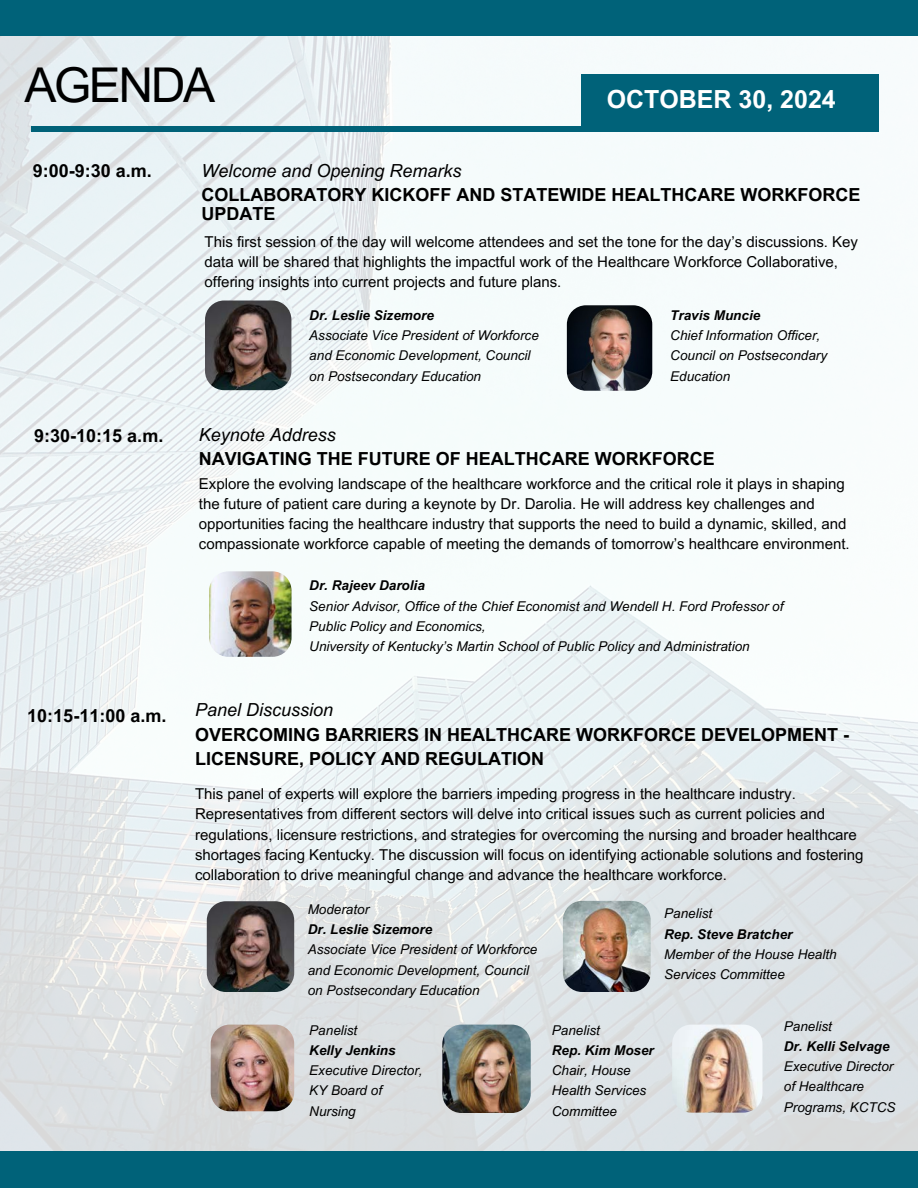
<style>
.page{position:relative;width:918px;height:1188px;background:#fff}
.page>*{position:absolute;margin:0;border:0;box-sizing:border-box;transform-origin:0 0}
.t1{font:48px "Arial MT Pro";letter-spacing:-.05em;color:#000}
.t2{font:700 25.05px "Arial MT Pro";color:#fff}
.t3{font:700 18px/24.8px "Arial MT Pro";color:#000}
.t4{font:italic 18px "Arial MT Pro";color:#000}
.t5{font:15px/20.2px "Arial MT Pro";color:#000}
.t6{font:italic 13.5px/20.2px "Arial MT Pro";color:#000}
.t7{font:italic 700 13.5px "Arial MT Pro";color:#000}
.s1{font-weight:400;font-style:italic}
</style>
<div class="page">
<img style="left:0;top:36px;width:918px;height:1115px">
<div style="left:31px;top:126px;width:848px;height:6px;background:#006279"></div>
<div style="left:581px;top:74px;width:298px;height:55px;background:#006279"></div>
<div style="left:0;top:1151px;width:918px;height:37px;background:#006279"></div>
<div style="left:0;top:0;width:918px;height:36px;background:#006279"></div>
<img style="left:567px;top:305px;width:85px;height:86px;border-radius:19px">
<img style="left:205px;top:301px;width:86px;height:89px;border-radius:19px">
<img style="left:209px;top:571px;width:83px;height:86px">
<img style="left:442px;top:1025px;width:89px;height:88px;border-radius:19px">
<img style="left:563px;top:901px;width:88px;height:91px">
<img style="left:211px;top:1025px;width:83px;height:86px;border-radius:19px">
<img style="left:672px;top:1025px;width:90px;height:88px">
<img style="left:207px;top:901px;width:87px;height:91px;border-radius:19px">
<p class="t1" style="left:24px;top:68px;width:192px">AGENDA</p>
<p class="t2" style="left:607px;top:90px;width:231px">OCTOBER 30, 2024</p>
<p class="t3" style="left:33px;top:160px;width:121px">9:00-9:30 a.m.</p>
<p class="t4" style="left:201px;top:164px;width:262px">Welcome and Opening Remarks</p>
<p class="t3" style="left:201px;top:187px;width:660px;line-height:19.2px">COLLABORATORY KICKOFF AND STATEWIDE HEALTHCARE WORKFORCE<br>UPDATE</p>
<p class="t5" style="left:205px;top:233px;width:655px">This first session of the day will welcome attendees and set the tone for the day’s discussions. Key data will be shared that highlights the impactful work of the Healthcare Workforce Collaborative, offering insights into current projects and future plans.</p>
<p class="t7" style="left:309px;top:310px;width:126px">Dr. Leslie Sizemore</p>
<p class="t6" style="left:309px;top:327px;width:231px">Associate Vice President of Workforce and Economic Development, Council on Postsecondary Education</p>
<p class="t7" style="left:670px;top:310px;width:92px">Travis Muncie</p>
<h4 class="t6" style="left:670px;top:327px;width:152px">Chief Information Officer,</h4>
<h3 class="t6" style="left:670px;top:347px;width:158px">Council on Postsecondary<br>Education</h3>
<p class="t3" style="left:34px;top:426px;width:131px">9:30-10:15 a.m.</p>
<p class="t3" style="left:199px;top:424px;width:517px"><span class="s1">Keynote Address<br></span>NAVIGATING THE FUTURE OF HEALTHCARE WORKFORCE</p>
<p class="t5" style="left:199px;top:475px;width:652px">Explore the evolving landscape of the healthcare workforce and the critical role it plays in shaping the future of patient care during a keynote by Dr. Darolia. He will address key challenges and opportunities facing the healthcare industry that supports the need to build a dynamic, skilled, and compassionate workforce capable of meeting the demands of tomorrow’s healthcare environment.</p>
<h4 class="t3" style="left:27px;top:706px;width:141px">10:15-11:00 a.m.</h4>
<p class="t7" style="left:309px;top:581px;width:117px">Dr. Rajeev Darolia</p>
<p class="t6" style="left:309px;top:598px;width:476px">Senior Advisor, Office of the Chief Economist and Wendell H. Ford Professor of<br>Public Policy and Economics,</p>
<p class="t6" style="left:309px;top:638px;width:442px">University of Kentucky’s Martin School of Public Policy and Administration</p>
<p class="t4" style="left:195px;top:703px;width:140px">Panel Discussion</p>
<p class="t3" style="left:195px;top:724px;width:656px">OVERCOMING BARRIERS IN HEALTHCARE WORKFORCE DEVELOPMENT -<br>LICENSURE, POLICY AND REGULATION</p>
<p class="t5" style="left:195px;top:786px;width:670px">This panel of experts will explore the barriers impeding progress in the healthcare industry.<br>Representatives from different sectors will delve into critical issues such as current policies and regulations, licensure restrictions, and strategies for overcoming the nursing and broader healthcare shortages facing Kentucky. The discussion will focus on identifying actionable solutions and fostering collaboration to drive meaningful change and advance the healthcare workforce.</p>
<p class="t6" style="left:308px;top:901px;width:63px">Moderator</p>
<p class="t7" style="left:308px;top:924px;width:126px">Dr. Leslie Sizemore</p>
<p class="t6" style="left:308px;top:941px;width:231px">Associate Vice President of Workforce and Economic Development, Council on Postsecondary Education</p>
<p class="t6" style="left:309px;top:1021px;width:50px">Panelist</p>
<p class="t7" style="left:309px;top:1045px;width:88px">Kelly Jenkins</p>
<p class="t6" style="left:309px;top:1062px;width:115px">Executive Director,<br>KY Board of<br>Nursing</p>
<p class="t6" style="left:664px;top:905px;width:50px">Panelist</p>
<p class="t7" style="left:664px;top:929px;width:130px">Rep. Steve Bratcher</p>
<p class="t6" style="left:664px;top:946px;width:174px">Member of the House Health<br>Services Committee</p>
<p class="t6" style="left:552px;top:1021px;width:50px">Panelist</p>
<p class="t7" style="left:552px;top:1045px;width:104px">Rep. Kim Moser</p>
<p class="t6" style="left:552px;top:1062px;width:96px">Chair, House<br>Health Services<br>Committee</p>
<p class="t6" style="left:784px;top:1017px;width:50px">Panelist</p>
<p class="t7" style="left:784px;top:1041px;width:107px">Dr. Kelli Selvage</p>
<p class="t6" style="left:784px;top:1058px;width:113px">Executive Director of Healthcare<br>Programs, KCTCS</p>
</div>
